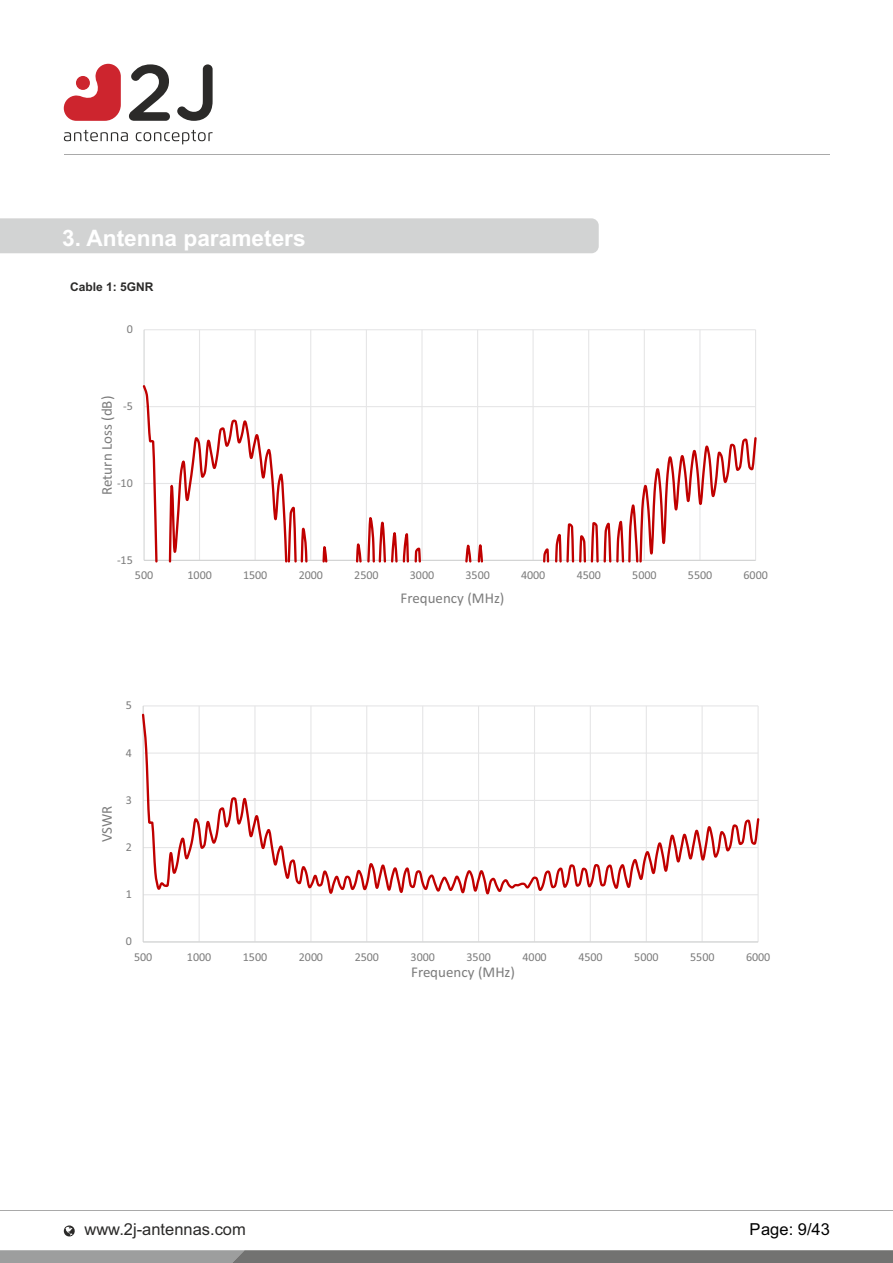
<style>
.page{position:relative;width:893px;height:1263px;background:#fff}
.page>*{position:absolute;margin:0;border:0;box-sizing:border-box;transform-origin:0 0}
.t1{font:700 22.65px "Arial";color:#fff}
.t2{font:16.5px "Arial";color:#2b2a29}
.t3{font:16.5px "Arial";letter-spacing:.005em;color:#000}
.t4{font:15px "Calibri";color:#7c7c7c}
.t5{font:12px "Calibri";color:#7c7c7c}
.t6{font:700 12px "Arial";color:#2b2a29}
</style>
<div class="page">
<svg style="left:0;top:1250px;width:893px;height:13px;background:#7f807f"></svg>
<hr style="left:0;top:1210px;width:893px;height:1px;background:#a9a9a9">
<svg style="left:64px;top:130px;width:64px;height:11px"></svg>
<svg style="left:136px;top:130px;width:77px;height:14px"></svg>
<svg style="left:129px;top:64px;width:41px;height:57px"></svg>
<svg style="left:177px;top:64px;width:36px;height:57px"></svg>
<svg style="left:64px;top:64px;width:57px;height:57px"></svg>
<div style="left:76px;top:76px;width:14px;height:14px;background:#cd252e;border-radius:50%"></div>
<hr style="left:64px;top:154px;width:765px;height:1px;background:#a9a9a9">
<div style="left:0;top:218px;width:599px;height:35px;background:#d2d3d3"></div>
<svg style="left:63px;top:1225px;width:12px;height:11px"></svg>
<hr style="left:199px;top:706px;width:1px;height:236px;background:#e5e5e6">
<hr style="left:254px;top:706px;width:1px;height:236px;background:#e5e5e6">
<hr style="left:310px;top:706px;width:1px;height:236px;background:#e5e5e6">
<hr style="left:366px;top:706px;width:1px;height:236px;background:#e5e5e6">
<hr style="left:422px;top:706px;width:1px;height:236px;background:#e5e5e6">
<hr style="left:478px;top:706px;width:1px;height:236px;background:#e5e5e6">
<hr style="left:534px;top:706px;width:1px;height:236px;background:#e5e5e6">
<hr style="left:590px;top:706px;width:1px;height:236px;background:#e5e5e6">
<hr style="left:646px;top:706px;width:1px;height:236px;background:#e5e5e6">
<hr style="left:702px;top:706px;width:1px;height:236px;background:#e5e5e6">
<hr style="left:757px;top:706px;width:2px;height:236px;background:#e5e5e6">
<hr style="left:143px;top:706px;width:1px;height:236px;background:#d2d3d3">
<hr style="left:143px;top:941px;width:615px;height:1px;background:#d2d3d3">
<svg style="left:142px;top:753px;width:618px;height:144px"></svg>
<hr style="left:144px;top:329px;width:612px;height:1px;background:#e5e5e6">
<hr style="left:199px;top:330px;width:1px;height:230px;background:#e5e5e6">
<hr style="left:255px;top:330px;width:1px;height:230px;background:#e5e5e6">
<hr style="left:310px;top:330px;width:1px;height:230px;background:#e5e5e6">
<hr style="left:366px;top:330px;width:1px;height:230px;background:#e5e5e6">
<hr style="left:421px;top:330px;width:2px;height:230px;background:#e5e5e6">
<hr style="left:477px;top:330px;width:1px;height:230px;background:#e5e5e6">
<hr style="left:532px;top:330px;width:2px;height:230px;background:#e5e5e6">
<hr style="left:588px;top:330px;width:1px;height:230px;background:#e5e5e6">
<hr style="left:644px;top:330px;width:1px;height:230px;background:#e5e5e6">
<hr style="left:699px;top:330px;width:1px;height:230px;background:#e5e5e6">
<hr style="left:755px;top:330px;width:1px;height:230px;background:#e5e5e6">
<hr style="left:144px;top:330px;width:1px;height:230px;background:#d2d3d3">
<svg style="left:142px;top:383px;width:616px;height:370px"></svg>
<h1 class="t1" style="left:62px;top:230px;width:245px">3. Antenna parameters</h1>
<p class="t6" style="left:70px;top:282px;width:85px">Cable 1: 5GNR</p>
<p class="t5" style="left:127px;top:324px;width:8px">0</p>
<p class="t4" style="left:101px;top:495px;width:101px;rotate:-90deg">Return Loss (dB)</p>
<p class="t5" style="left:123px;top:401px;width:11px">-5</p>
<p class="t5" style="left:117px;top:478px;width:17px">-10</p>
<p class="t5" style="left:117px;top:555px;width:17px">-15</p>
<p class="t5" style="left:135px;top:570px;width:20px">500</p>
<p class="t5" style="left:187px;top:570px;width:26px">1000</p>
<p class="t5" style="left:243px;top:570px;width:26px">1500</p>
<p class="t5" style="left:299px;top:570px;width:26px">2000</p>
<p class="t5" style="left:354px;top:570px;width:26px">2500</p>
<p class="t5" style="left:410px;top:570px;width:26px">3000</p>
<p class="t5" style="left:465px;top:570px;width:26px">3500</p>
<p class="t5" style="left:521px;top:570px;width:26px">4000</p>
<p class="t5" style="left:577px;top:570px;width:26px">4500</p>
<p class="t5" style="left:632px;top:570px;width:26px">5000</p>
<p class="t5" style="left:688px;top:570px;width:26px">5500</p>
<p class="t5" style="left:743px;top:570px;width:26px">6000</p>
<p class="t4" style="left:401px;top:592px;width:105px">Frequency (MHz)</p>
<p class="t5" style="left:126px;top:700px;width:8px">5</p>
<p class="t5" style="left:126px;top:747px;width:8px">4</p>
<p class="t4" style="left:101px;top:842px;width:38px;rotate:-90deg">VSWR</p>
<p class="t5" style="left:126px;top:795px;width:8px">3</p>
<p class="t5" style="left:126px;top:842px;width:8px">2</p>
<p class="t5" style="left:126px;top:889px;width:8px">1</p>
<p class="t5" style="left:126px;top:936px;width:8px">0</p>
<p class="t5" style="left:134px;top:952px;width:20px">500</p>
<p class="t5" style="left:187px;top:952px;width:26px">1000</p>
<p class="t5" style="left:243px;top:952px;width:26px">1500</p>
<p class="t5" style="left:299px;top:952px;width:26px">2000</p>
<p class="t5" style="left:355px;top:952px;width:26px">2500</p>
<p class="t5" style="left:411px;top:952px;width:26px">3000</p>
<p class="t5" style="left:466px;top:952px;width:26px">3500</p>
<p class="t5" style="left:522px;top:952px;width:26px">4000</p>
<p class="t5" style="left:578px;top:952px;width:26px">4500</p>
<p class="t5" style="left:634px;top:952px;width:26px">5000</p>
<p class="t5" style="left:690px;top:952px;width:26px">5500</p>
<p class="t5" style="left:746px;top:952px;width:26px">6000</p>
<p class="t4" style="left:411px;top:966px;width:105px">Frequency (MHz)</p>
<h2 class="t2" style="left:84px;top:1223px;width:163px">www.2j-antennas.com</h2>
<h2 class="t3" style="left:749px;top:1223px;width:82px">Page: 9/43</h2>
</div>
